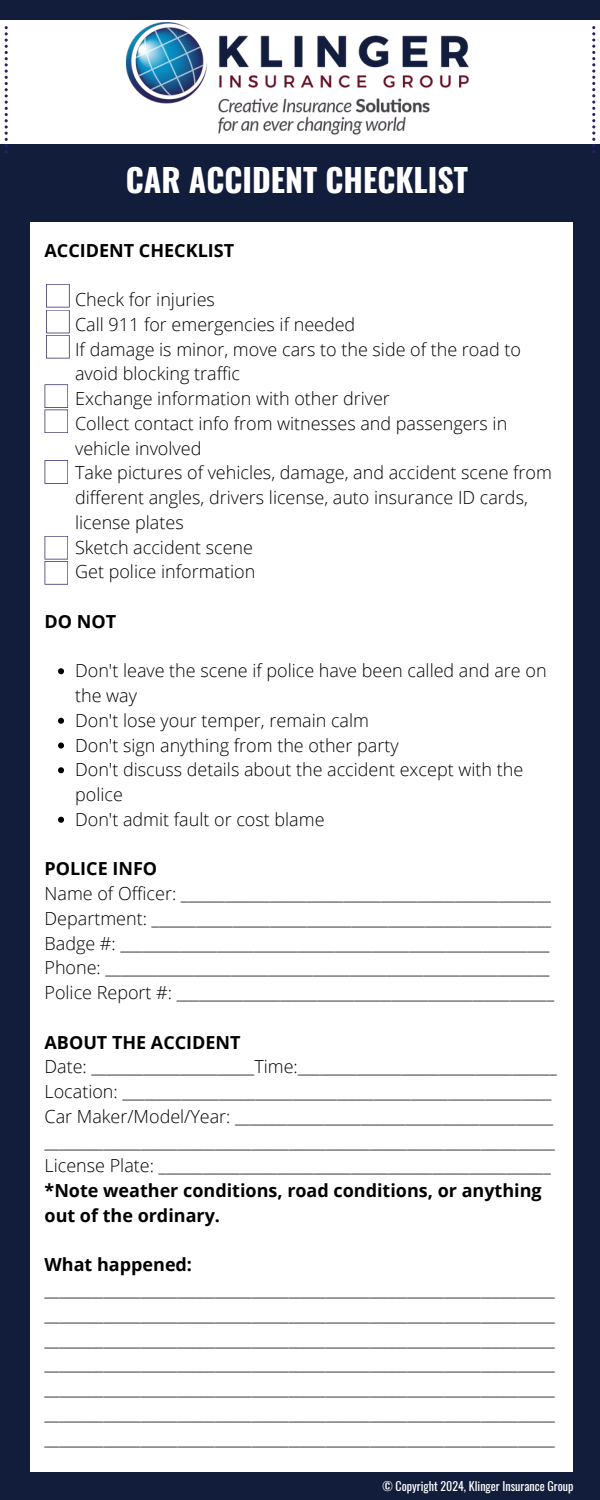
<style>
.page{position:relative;width:600px;height:1500px;background:#121d3c}
.page>*{position:absolute;margin:0;border:0;box-sizing:border-box;transform-origin:0 0}
.t1{font:700 32px "Oswald";color:#fff}
.t2{font:300 18px/24.8px "Open Sans";color:#000}
.t3{font:700 18px "Open Sans";color:#000}
.t4{font:12px "Oswald";color:#fff}
.s1{font-weight:700}
</style>
<div class="page">
<div style="left:30px;top:222px;width:543px;height:1249px;background:#fff"></div>
<div style="left:0;top:20px;width:600px;height:123px;background:#fff"></div>
<img style="left:126px;top:22px;width:342px;height:113px">
<svg style="left:5px;top:26px;width:3px;height:127px"></svg>
<svg style="left:592px;top:26px;width:3px;height:127px"></svg>
<svg style="left:58px;top:668px;width:6px;height:6px"></svg>
<svg style="left:58px;top:718px;width:6px;height:6px"></svg>
<svg style="left:58px;top:743px;width:6px;height:6px"></svg>
<svg style="left:58px;top:767px;width:6px;height:6px"></svg>
<svg style="left:58px;top:817px;width:6px;height:6px"></svg>
<svg style="left:46px;top:284px;width:24px;height:74px"></svg>
<svg style="left:45px;top:384px;width:23px;height:49px"></svg>
<svg style="left:45px;top:460px;width:23px;height:24px"></svg>
<svg style="left:45px;top:536px;width:23px;height:49px"></svg>
<h3 class="t1" style="left:126px;top:155px;width:344px">CAR ACCIDENT CHECKLIST</h3>
<h1 class="t3" style="left:45px;top:237px;width:191px">ACCIDENT CHECKLIST</h1>
<h2 class="t2" style="left:75px;top:287px;width:478px">Check for injuries<br>Call 911 for emergencies if needed<br>If damage is minor, move cars to the side of the road to avoid blocking traffic<br>Exchange information with other driver<br>Collect contact info from witnesses and passengers in vehicle involved<br>Take pictures of vehicles, damage, and accident scene from different angles, drivers license, auto insurance ID cards, license plates<br>Sketch accident scene<br>Get police information</h2>
<h3 class="t3" style="left:45px;top:609px;width:73px">DO NOT</h3>
<h2 class="t2" style="left:75px;top:658px;width:473px">Don't leave the scene if police have been called and are on the way</h2>
<p class="t2" style="left:75px;top:707px;width:295px">Don't lose your temper, remain calm</p>
<p class="t2" style="left:75px;top:732px;width:325px">Don't sign anything from the other party</p>
<p class="t2" style="left:75px;top:757px;width:450px">Don't discuss details about the accident except with the police</p>
<p class="t2" style="left:75px;top:806px;width:251px">Don't admit fault or cost blame</p>
<p class="t2" style="left:45px;top:856px;width:511px"><span class="s1">POLICE INFO<br></span>Name of Officer: __________________________________________________ Department: ______________________________________________________ Badge #: __________________________________________________________ Phone: ____________________________________________________________ Police Report #: ___________________________________________________</p>
<h3 class="t2" style="left:45px;top:1029px;width:514px"><span class="s1">ABOUT THE ACCIDENT<br></span>Date: ______________________Time:___________________________________ Location: __________________________________________________________ Car Maker/Model/Year: ___________________________________________ _____________________________________________________________________ License Plate: _____________________________________________________ <span class="s1">*Note weather conditions, road conditions, or anything out of the ordinary.</span></h3>
<h3 class="t2" style="left:45px;top:1252px;width:512px"><span class="s1">What happened: </span>_____________________________________________________________________ _____________________________________________________________________ _____________________________________________________________________ _____________________________________________________________________ _____________________________________________________________________ _____________________________________________________________________ _____________________________________________________________________</h3>
<p class="t4" style="left:382px;top:1476px;width:193px">© Copyright 2024, Klinger Insurance Group</p>
</div>
